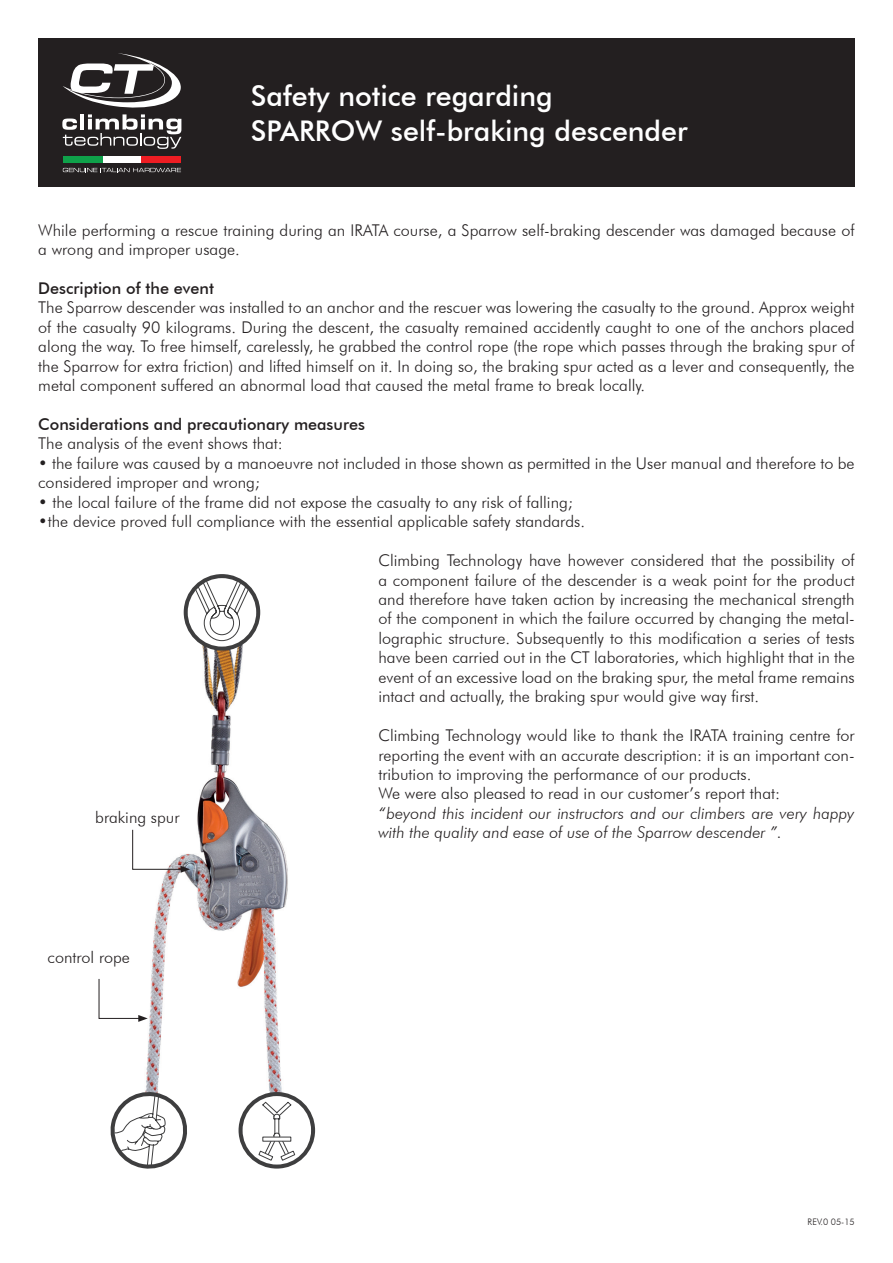
<style>
.page{position:relative;width:893px;height:1263px;background:#fff}
.page>*{position:absolute;margin:0;border:0;box-sizing:border-box;transform-origin:0 0}
.t1{font:500 28.5px/34.2px "Futura BT";color:#fff}
.t2{font:300 16.2px/19.5px "Futura BT";color:#231f20}
.t3{font:italic 300 16.2px/19.5px "Futura BT";color:#231f20}
.t4{font:500 16.2px "Futura BT";color:#231f20}
.t5{font:300 9px "Futura BT";color:#231f20}
.s1{font-weight:300;font-size:16.2px;color:#231f20}
</style>
<div class="page">
<div style="left:38px;top:38px;width:817px;height:149px;background:#231f20"></div>
<div style="left:102px;top:156px;width:40px;height:7px;background:#fff"></div>
<div style="left:142px;top:156px;width:39px;height:7px;background:#ee1d23"></div>
<div style="left:63px;top:156px;width:39px;height:7px;background:#0fa14a"></div>
<svg style="left:63px;top:168px;width:118px;height:4px"></svg>
<svg style="left:62px;top:53px;width:119px;height:96px"></svg>
<img style="left:146px;top:651px;width:142px;height:441px">
<svg style="left:132px;top:829px;width:58px;height:44px"></svg>
<svg style="left:98px;top:978px;width:50px;height:44px"></svg>
<svg style="left:184px;top:574px;width:76px;height:77px"></svg>
<svg style="left:239px;top:1092px;width:76px;height:76px"></svg>
<svg style="left:262px;top:1137px;width:29px;height:4px"></svg>
<svg style="left:110px;top:1089px;width:78px;height:80px"></svg>
<h1 class="t1" style="left:251px;top:79px;width:588px">Safety notice regarding<br>SPARROW self-braking descender <span class="s1">Climbing Technology</span></h1>
<p class="t2" style="left:38px;top:220px;width:818px">While performing a rescue training during an IRATA course, a Sparrow self-braking descender was damaged because of a wrong and improper usage.</p>
<p class="t4" style="left:38px;top:278px;width:177px">Description of the event</p>
<p class="t2" style="left:38px;top:298px;width:818px;text-align:justify">The Sparrow descender was installed to an anchor and the rescuer was lowering the casualty to the ground. Approx weight of the casualty 90 kilograms. During the descent, the casualty remained accidently caught to one of the anchors placed along the way. To free himself, carelessly, he grabbed the control rope (the rope which passes through the braking spur of the Sparrow for extra friction) and lifted himself on it. In doing so, the braking spur acted as a lever and consequently, the metal component suffered an abnormal load that caused the metal frame to break locally.</p>
<p class="t4" style="left:38px;top:414px;width:328px">Considerations and precautionary measures</p>
<p class="t2" style="left:38px;top:434px;width:246px">The analysis of the event shows that:</p>
<p class="t2" style="left:38px;top:453px;width:818px">• the failure was caused by a manoeuvre not included in those shown as permitted in the User manual and therefore to be considered improper and wrong;</p>
<p class="t2" style="left:38px;top:492px;width:536px">• the local failure of the frame did not expose the casualty to any risk of falling;</p>
<p class="t2" style="left:38px;top:511px;width:548px">•the device proved full compliance with the essential applicable safety standards.</p>
<p class="t2" style="left:378px;top:550px;width:478px;text-align:justify">Climbing Technology have however considered that the possibility of a component failure of the descender is a weak point for the product and therefore have taken action by increasing the mechanical strength of the component in which the failure occurred by changing the metal&shy;lographic structure. Subsequently to this modification a series of tests have been carried out in the CT laboratories, which highlight that in the event of an excessive load on the braking spur, the metal frame remains intact and actually, the braking spur would give way first.</p>
<p class="t2" style="left:378px;top:725px;width:478px">Climbing Technology would like to thank the IRATA training centre for reporting the event with an accurate description: it is an important con&shy;tribution to improving the performance of our products.<br>We were also pleased to read in our customer’s report that:</p>
<p class="t3" style="left:378px;top:803px;width:478px">“beyond this incident our instructors and our climbers are very happy with the quality and ease of use of the Sparrow descender ”.</p>
<p class="t2" style="left:95px;top:808px;width:86px">braking spur</p>
<p class="t2" style="left:48px;top:947px;width:84px">control rope</p>
<p class="t5" style="left:808px;top:1216px;width:49px">REV.0 05-15</p>
</div>
